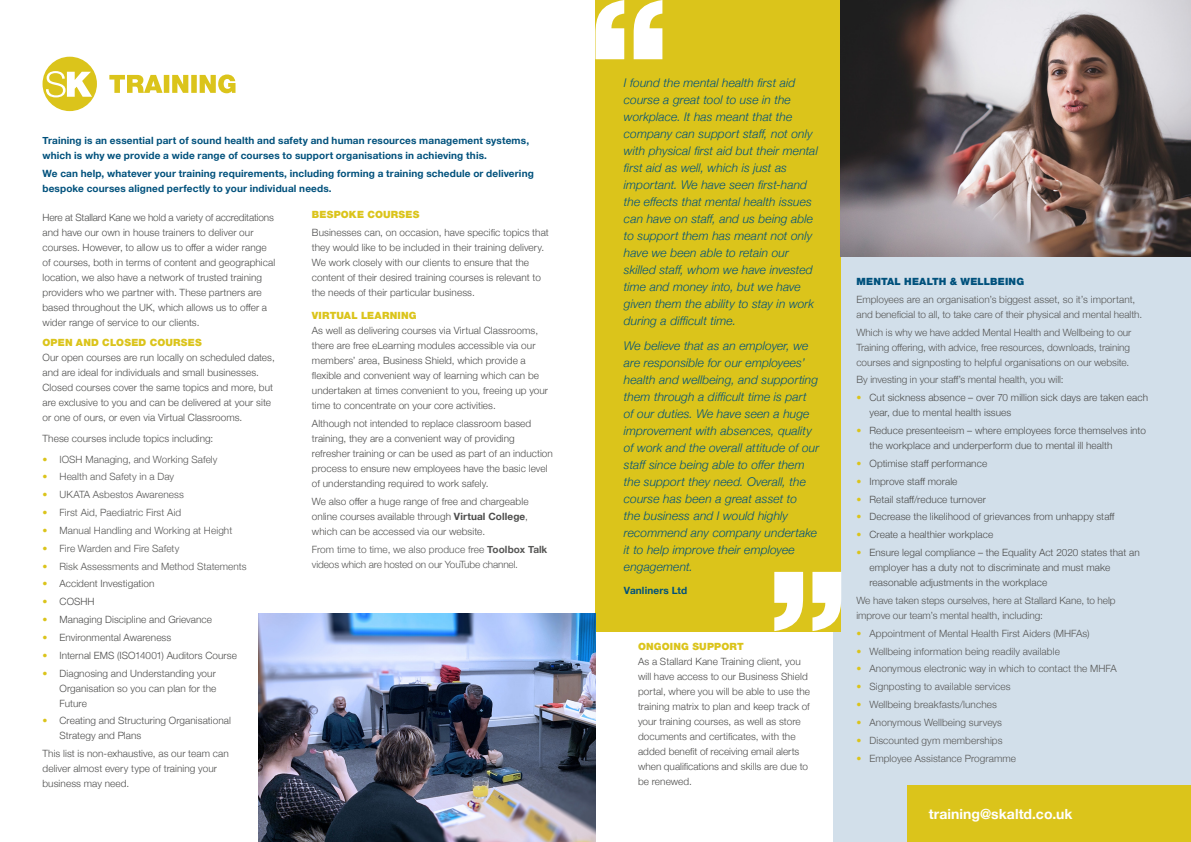
<style>
.page{position:relative;width:1191px;height:842px;background:#fff}
.page>*{position:absolute;margin:0;border:0;box-sizing:border-box;transform-origin:0 0}
.t1{font:700 14px "Helvetica Neue";letter-spacing:.005em;color:#fff}
.t2{font:italic 300 12px/17px "Helvetica Neue";letter-spacing:.01em;color:#00517c}
.t3{font:300 10px/15px "Helvetica Neue";letter-spacing:.005em;color:#4d4d4c}
.t4{font:300 10px/15px "Helvetica Neue";color:#575756}
.t5{font:700 10px/15px "Helvetica Neue";letter-spacing:.015em;color:#00517c}
.t6{font:900 10px "Helvetica Neue LT Std";letter-spacing:.02em;color:#dbc41b}
.t7{font:900 10px "Helvetica Neue LT Std";letter-spacing:.02em;color:#00517c}
.s1{color:#dbc41b}
.s2{font-weight:700}
</style>
<div class="page">
<div style="left:833px;top:211px;width:358px;height:631px;background:#d2dfea"></div>
<div style="left:595px;top:0;width:246px;height:631px;background:#dbc41b"></div>
<svg style="left:774px;top:572px;width:67px;height:59px"></svg>
<svg style="left:595px;top:0;width:67px;height:59px"></svg>
<div style="left:43px;top:57px;width:54px;height:54px;background:#dbc41b;border-radius:50%"></div>
<svg style="left:46px;top:71px;width:46px;height:26px"></svg>
<svg style="left:109px;top:74px;width:126px;height:19px"></svg>
<img style="left:258px;top:614px;width:337px;height:228px">
<img style="left:840px;top:0;width:351px;height:257px">
<div style="left:907px;top:785px;width:284px;height:57px;background:#dbc41b"></div>
<p class="t5" style="left:43px;top:133px;width:488px">Training is an essential part of sound health and safety and human resources management systems, which is why we provide a wide range of courses to support organisations in achieving this.</p>
<p class="t5" style="left:43px;top:166px;width:493px">We can help, whatever your training requirements, including forming a training schedule or delivering bespoke courses aligned perfectly to your individual needs.</p>
<p class="t3" style="left:43px;top:209px;width:234px">Here at Stallard Kane we hold a variety of accreditations and have our own in house trainers to deliver our courses. However, to allow us to offer a wider range of courses, both in terms of content and geographical location, we also have a network of trusted training providers who we partner with. These partners are based throughout the UK, which allows us to offer a wider range of service to our clients.</p>
<p class="t6" style="left:43px;top:337px;width:161px">OPEN AND CLOSED COURSES</p>
<p class="t3" style="left:43px;top:349px;width:234px">Our open courses are run locally on scheduled dates, and are ideal for individuals and small businesses.<br>Closed courses cover the same topics and more, but are exclusive to you and can be delivered at your site or one of ours, or even via Virtual Classrooms.</p>
<p class="t3" style="left:43px;top:430px;width:172px">These courses include topics including:</p>
<p class="t4" style="left:43px;top:451px;width:176px"><span class="s1">•</span> IOSH Managing, and Working Safely</p>
<p class="t4" style="left:43px;top:469px;width:133px"><span class="s1">•</span> Health and Safety in a Day</p>
<p class="t4" style="left:43px;top:486px;width:143px"><span class="s1">•</span> UKATA Asbestos Awareness</p>
<p class="t4" style="left:43px;top:504px;width:140px"><span class="s1">•</span> First Aid, Paediatric First Aid</p>
<p class="t4" style="left:43px;top:522px;width:191px"><span class="s1">•</span> Manual Handling and Working at Height</p>
<p class="t4" style="left:43px;top:540px;width:138px"><span class="s1">•</span> Fire Warden and Fire Safety</p>
<p class="t4" style="left:43px;top:558px;width:206px"><span class="s1">•</span> Risk Assessments and Method Statements</p>
<p class="t3" style="left:43px;top:576px;width:113px"><span class="s1">•</span> Accident Investigation</p>
<p class="t3" style="left:43px;top:593px;width:54px"><span class="s1">•</span> COSHH</p>
<p class="t3" style="left:43px;top:611px;width:171px"><span class="s1">•</span> Managing Discipline and Grievance</p>
<p class="t3" style="left:43px;top:629px;width:130px"><span class="s1">•</span> Environmental Awareness</p>
<p class="t3" style="left:43px;top:647px;width:196px"><span class="s1">•</span> Internal EMS (ISO14001) Auditors Course</p>
<p class="t3" style="left:60px;top:665px;width:158px;text-align:justify;text-indent:-17px"><span class="s1">•</span> Diagnosing and Understanding your Organisation so you can plan for the Future</p>
<p class="t3" style="left:60px;top:713px;width:173px;text-indent:-17px"><span class="s1">•</span> Creating and Structuring Organisational<br>Strategy and Plans</p>
<p class="t3" style="left:43px;top:745px;width:188px">This list is non-exhaustive, as our team can deliver almost every type of training your business may need.</p>
<p class="t6" style="left:312px;top:208px;width:109px">BESPOKE COURSES</p>
<p class="t3" style="left:312px;top:224px;width:238px">Businesses can, on occasion, have specific topics that they would like to be included in their training delivery.<br>We work closely with our clients to ensure that the content of their desired training courses is relevant to the needs of their particular business.</p>
<p class="t6" style="left:312px;top:310px;width:106px">VIRTUAL LEARNING</p>
<p class="t3" style="left:312px;top:322px;width:238px">As well as delivering courses via Virtual Classrooms, there are free eLearning modules accessible via our members’ area, Business Shield, which provide a flexible and convenient way of learning which can be undertaken at times convenient to you, freeing up your time to concentrate on your core activities.</p>
<p class="t3" style="left:312px;top:415px;width:242px">Although not intended to replace classroom based training, they are a convenient way of providing refresher training or can be used as part of an induction process to ensure new employees have the basic level of understanding required to work safely.</p>
<p class="t3" style="left:312px;top:493px;width:218px;text-align:justify">We also offer a huge range of free and chargeable online courses available through <span class="s2">Virtual College</span>, which can be accessed via our website.</p>
<p class="t4" style="left:312px;top:541px;width:237px">From time to time, we also produce free <span class="s2">Toolbox Talk </span>videos which are hosted on our YouTube channel.</p>
<p class="t2" style="left:624px;top:73px;width:195px">I found the mental health first aid course a great tool to use in the workplace. It has meant that the company can support staff, not only with physical first aid but their mental first aid as well, which is just as important. We have seen first-hand the effects that mental health issues can have on staff, and us being able to support them has meant not only have we been able to retain our skilled staff, whom we have invested time and money into, but we have given them the ability to stay in work during a difficult time.</p>
<p class="t2" style="left:624px;top:337px;width:197px">We believe that as an employer, we are responsible for our employees’ health and wellbeing, and supporting them through a difficult time is part of our duties. We have seen a huge improvement with absences, quality of work and the overall attitude of our staff since being able to offer them the support they need. Overall, the course has been a great asset to<br>the business and I would highly recommend any company undertake it to help improve their employee engagement.</p>
<p class="t5" style="left:624px;top:583px;width:65px">Vanliners Ltd</p>
<p class="t6" style="left:638px;top:640px;width:107px">ONGOING SUPPORT</p>
<p class="t3" style="left:638px;top:653px;width:173px">As a Stallard Kane Training client, you will have access to our Business Shield portal, where you will be able to use the training matrix to plan and keep track of your training courses, as well as store documents and certificates, with the added benefit of receiving email alerts when qualifications and skills are due to be renewed.</p>
<p class="t7" style="left:856px;top:275px;width:169px">MENTAL HEALTH &amp; WELLBEING</p>
<p class="t4" style="left:856px;top:291px;width:287px">Employees are an organisation’s biggest asset, so it’s important, and beneficial to all, to take care of their physical and mental health.</p>
<p class="t4" style="left:856px;top:324px;width:276px">Which is why we have added Mental Health and Wellbeing to our<br>Training offering, with advice, free resources, downloads, training courses and signposting to helpful organisations on our website.</p>
<p class="t4" style="left:856px;top:372px;width:208px">By investing in your staff’s mental health, you will:</p>
<p class="t3" style="left:869px;top:389px;width:280px;text-indent:-13px"><span class="s1">•</span> Cut sickness absence – over 70 million sick days are taken each year, due to mental health issues</p>
<p class="t3" style="left:869px;top:422px;width:278px;text-indent:-13px"><span class="s1">•</span> Reduce presenteeism – where employees force themselves into the workplace and underperform due to mental ill health</p>
<p class="t3" style="left:856px;top:455px;width:132px"><span class="s1">•</span> Optimise staff performance</p>
<p class="t3" style="left:856px;top:473px;width:102px"><span class="s1">•</span> Improve staff morale</p>
<p class="t3" style="left:856px;top:491px;width:131px"><span class="s1">•</span> Retail staff/reduce turnover</p>
<p class="t3" style="left:856px;top:509px;width:260px"><span class="s1">•</span> Decrease the likelihood of grievances from unhappy staff</p>
<p class="t3" style="left:856px;top:526px;width:138px"><span class="s1">•</span> Create a healthier workplace</p>
<p class="t3" style="left:869px;top:544px;width:272px;text-indent:-13px"><span class="s1">•</span> Ensure legal compliance – the Equality Act 2020 states that an employer has a duty not to discriminate and must make reasonable adjustments in the workplace</p>
<p class="t4" style="left:856px;top:592px;width:261px">We have taken steps ourselves, here at Stallard Kane, to help improve our team’s mental health, including:</p>
<p class="t4" style="left:856px;top:625px;width:234px"><span class="s1">•</span> Appointment of Mental Health First Aiders (MHFAs)</p>
<p class="t4" style="left:856px;top:643px;width:205px"><span class="s1">•</span> Wellbeing information being readily available</p>
<p class="t4" style="left:856px;top:661px;width:262px"><span class="s1">•</span> Anonymous electronic way in which to contact the MHFA</p>
<p class="t4" style="left:856px;top:678px;width:156px"><span class="s1">•</span> Signposting to available services</p>
<p class="t4" style="left:856px;top:696px;width:142px"><span class="s1">•</span> Wellbeing breakfasts/lunches</p>
<p class="t4" style="left:856px;top:714px;width:147px"><span class="s1">•</span> Anonymous Wellbeing surveys</p>
<p class="t4" style="left:856px;top:732px;width:147px"><span class="s1">•</span> Discounted gym memberships</p>
<p class="t4" style="left:856px;top:750px;width:161px"><span class="s1">•</span> Employee Assistance Programme</p>
<h1 class="t1" style="left:928px;top:803px;width:145px">training@skaltd.co.uk</h1>
</div>
